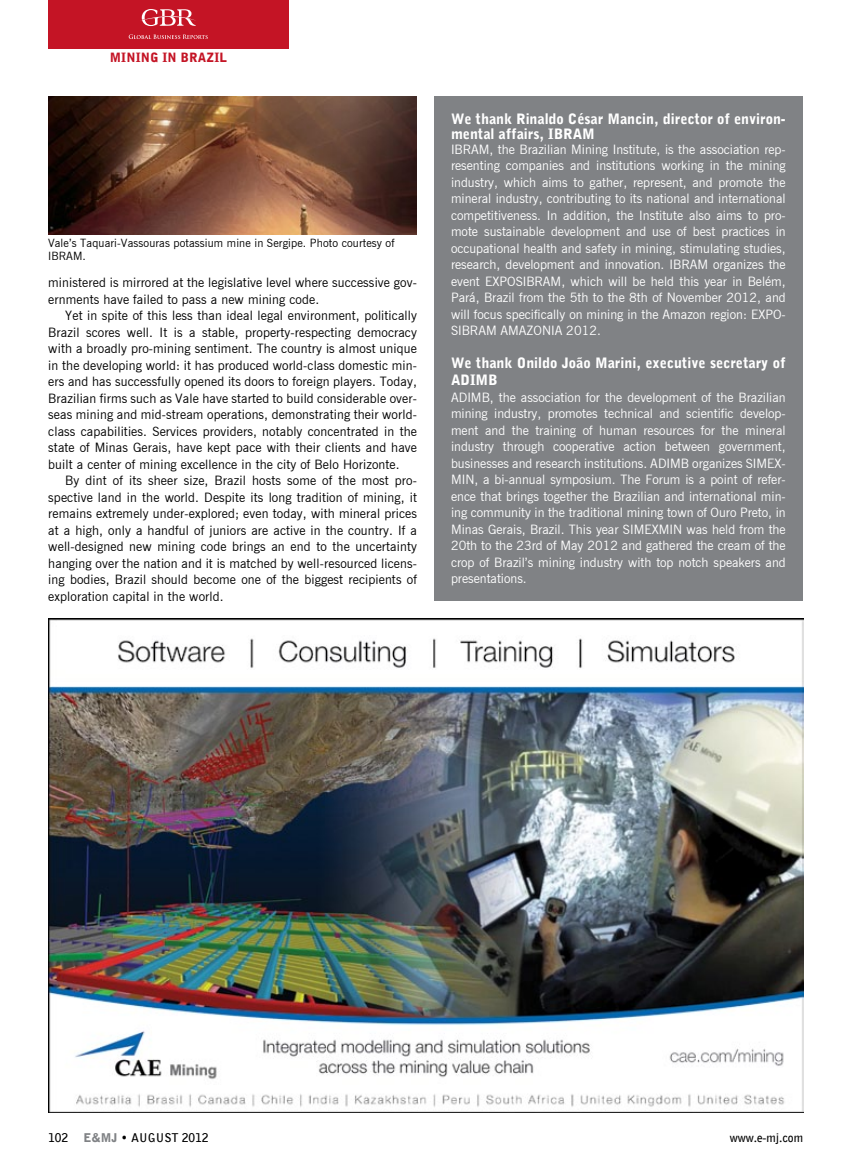
<style>
.page{position:relative;width:851px;height:1161px;background:#fff}
.page>*{position:absolute;margin:0;border:0;box-sizing:border-box;transform-origin:0 0}
.t1{font:900 14.25px/15px "Bell Gothic BT";color:#fff}
.t2{font:12.75px/16.5px "News Gothic BT";color:#fff;text-align:justify}
.t3{font:12.75px/16.5px "News Gothic BT";letter-spacing:.01em;color:#000;text-align:justify}
.t4{font:900 12.75px "Bell Gothic BT";letter-spacing:.01em;color:#c41425}
.t5{font:700 12px "Bell Gothic BT";color:#000}
.t6{font:11.25px/13.5px "News Gothic BT";letter-spacing:.01em;color:#000}
.s1{font-weight:900;color:#808285}
.s2{font-weight:900}
</style>
<div class="page">
<div style="left:48px;top:0;width:240px;height:48px;background:#c41425"></div>
<svg style="left:129px;top:34px;width:79px;height:5px"></svg>
<svg style="left:140px;top:9px;width:56px;height:17px"></svg>
<div style="left:434px;top:96px;width:368px;height:505px;background:#808285"></div>
<img style="left:48px;top:618px;width:755px;height:495px">
<img style="left:48px;top:96px;width:369px;height:138px">
<p class="t4" style="left:110px;top:49px;width:115px">Minin g IN Brazil</p>
<p class="t6" style="left:48px;top:236px;width:348px">Vale’s Taquari-Vassouras potassium mine in Sergipe. Photo courtesy of<br>IBRAM.</p>
<p class="t3" style="left:48px;top:274px;width:370px">ministered is mirrored at the legislative level where successive gov&shy;ernments have failed to pass a new mining code.</p>
<p class="t3" style="left:48px;top:307px;width:370px;text-indent:17px">Yet in spite of this less than ideal legal environment, politically Brazil scores well. It is a stable, property-respecting democracy with a broadly pro-mining sentiment. The country is almost unique in the developing world: it has produced world-class domestic min&shy;ers and has successfully opened its doors to foreign players. Today, Brazilian firms such as Vale have started to build considerable over&shy;seas mining and mid-stream operations, demonstrating their world&shy;class capabilities. Services providers, notably concentrated in the state of Minas Gerais, have kept pace with their clients and have built a center of mining excellence in the city of Belo Horizonte.</p>
<p class="t3" style="left:48px;top:472px;width:370px;text-indent:17px">By dint of its sheer size, Brazil hosts some of the most pro&shy;spective land in the world. Despite its long tradition of mining, it remains extremely under-explored; even today, with mineral prices at a high, only a handful of juniors are active in the country. If a well-designed new mining code brings an end to the uncertainty hanging over the nation and it is matched by well-resourced licens&shy;ing bodies, Brazil should become one of the biggest recipients of exploration capital in the world.</p>
<p class="t1" style="left:451px;top:111px;width:336px">We thank Rinaldo César Mancin, director of environ&shy;mental affairs, IBRAM</p>
<p class="t2" style="left:451px;top:141px;width:336px">IBRAM, the Brazilian Mining Institute, is the association rep&shy;resenting companies and institutions working in the mining industry, which aims to gather, represent, and promote the mineral industry, contributing to its national and international competitiveness. In addition, the Institute also aims to pro&shy;mote sustainable development and use of best practices in occupational health and safety in mining, stimulating studies, research, development and innovation. IBRAM organizes the event EXPOSIBRAM, which will be held this year in Belém, Pará, Brazil from the 5th to the 8th of November 2012, and will focus specifically on mining in the Amazon region: EXPO-SIBRAM AMAZONIA 2012.</p>
<p class="t1" style="left:451px;top:355px;width:336px;line-height:16.5px">We thank Onildo João Marini, executive secretary of<br>ADIMB</p>
<p class="t2" style="left:451px;top:389px;width:336px">ADIMB, the association for the development of the Brazilian mining industry, promotes technical and scientific develop&shy;ment and the training of human resources for the mineral industry through cooperative action between government, businesses and research institutions. ADIMB organizes SIMEX-MIN, a bi-annual symposium. The Forum is a point of refer&shy;ence that brings together the Brazilian and international min&shy;ing community in the traditional mining town of Ouro Preto, in Minas Gerais, Brazil. This year SIMEXMIN was held from the 20th to the 23rd of May 2012 and gathered the cream of the crop of Brazil’s mining industry with top notch speakers and presentations.</p>
<p class="t5" style="left:48px;top:1129px;width:22px">102</p>
<p class="t5" style="left:83px;top:1129px;width:126px"><span class="s1">E&amp;MJ</span> <span class="s2">•</span> August 2012</p>
<p class="t5" style="left:729px;top:1129px;width:75px">www.e-mj.com</p>
</div>
